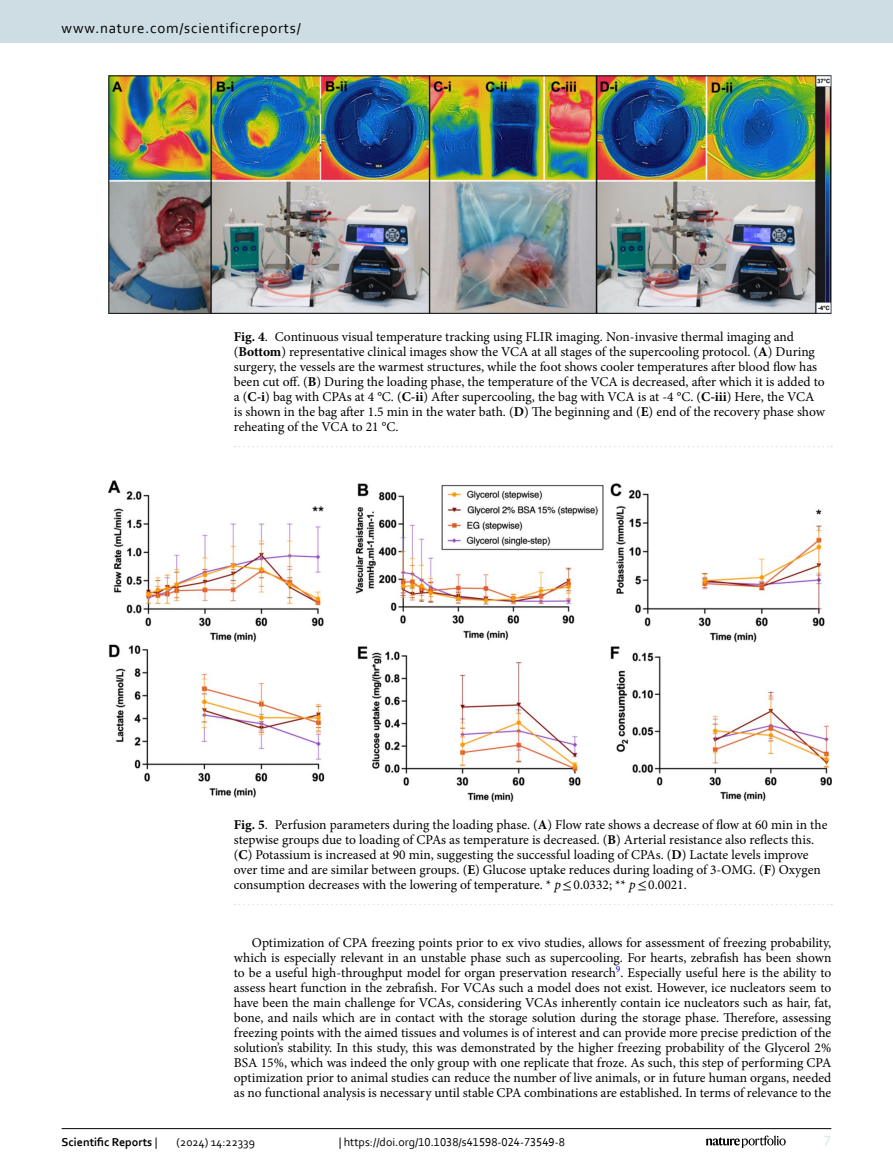
<style>
.page{position:relative;width:893px;height:1174px;background:#fff}
.page>*{position:absolute;margin:0;border:0;box-sizing:border-box;transform-origin:0 0}
.t1{font:15px "Corbel";letter-spacing:.05em;color:#000}
.t2{font:15px "Corbel";color:#d9e4eb}
.Body_Text_Indent{font:13.5px/15px "Minion Pro";letter-spacing:-.005em;color:#000;text-align:justify}
.Figure_Caption{font:13.5px/15px "Minion Pro";color:#000}
.t3{font:12px "Corbel";color:#000}
.t4{font:700 12px "Corbel";color:#000}
.s1{font-weight:700}
.s2{font-style:italic}
.s3{font-family:"STIX"}
.s4{font-weight:400}
</style>
<div class="page">
<img style="left:108px;top:481px;width:723px;height:320px">
<svg style="left:235px;top:903px;width:597px;height:2px"></svg>
<img style="left:108px;top:76px;width:723px;height:237px">
<svg style="left:235px;top:446px;width:597px;height:1px"></svg>
<hr style="left:62px;top:1128px;width:769px;height:1px;background:#000">
<svg style="left:706px;top:1135px;width:80px;height:12px"></svg>
<div style="left:0;top:0;width:893px;height:43px;background:#cedde4"></div>
<p class="t1" style="left:62px;top:18px;width:241px">www.nature.com/scientificreports/</p>
<p class="Figure_Caption" style="left:234px;top:329px;width:593px"><span class="s1">Fig. 4</span>. Continuous visual temperature tracking using FLIR imaging. Non-invasive thermal imaging and (<span class="s1">Bottom</span>) representative clinical images show the VCA at all stages of the supercooling protocol. (<span class="s1">A</span>) During surgery, the vessels are the warmest structures, while the foot shows cooler temperatures after blood flow has been cut off. (<span class="s1">B</span>) During the loading phase, the temperature of the VCA is decreased, after which it is added to a (<span class="s1">C-i</span>) bag with CPAs at 4 °C. (<span class="s1">C-ii</span>) After supercooling, the bag with VCA is at -4 °C. (<span class="s1">C-iii</span>) Here, the VCA is shown in the bag after 1.5 min in the water bath. (<span class="s1">D</span>) The beginning and (<span class="s1">E</span>) end of the recovery phase show reheating of the VCA to 21 °C.</p>
<p class="Figure_Caption" style="left:234px;top:817px;width:595px"><span class="s1">Fig. 5</span>. Perfusion parameters during the loading phase. (<span class="s1">A</span>) Flow rate shows a decrease of flow at 60 min in the stepwise groups due to loading of CPAs as temperature is decreased. (<span class="s1">B</span>) Arterial resistance also reflects this. (<span class="s1">C</span>) Potassium is increased at 90 min, suggesting the successful loading of CPAs. (<span class="s1">D</span>) Lactate levels improve over time and are similar between groups. (<span class="s1">E</span>) Glucose uptake reduces during loading of 3-OMG. (<span class="s1">F</span>) Oxygen consumption decreases with the lowering of temperature. * <span class="s2">p</span><span class="s3">≤</span>0.0332; ** <span class="s2">p</span><span class="s3">≤</span>0.0021.</p>
<p class="Body_Text_Indent" style="left:234px;top:935px;width:599px;text-indent:18px">Optimization of CPA freezing points prior to ex vivo studies, allows for assessment of freezing probability, which is especially relevant in an unstable phase such as supercooling. For hearts, zebrafish has been shown to be a useful high-throughput model for organ preservation research<sup>9</sup>. Especially useful here is the ability to assess heart function in the zebrafish. For VCAs such a model does not exist. However, ice nucleators seem to have been the main challenge for VCAs, considering VCAs inherently contain ice nucleators such as hair, fat, bone, and nails which are in contact with the storage solution during the storage phase. Therefore, assessing freezing points with the aimed tissues and volumes is of interest and can provide more precise prediction of the solution’s stability. In this study, this was demonstrated by the higher freezing probability of the Glycerol 2% BSA 15%, which was indeed the only group with one replicate that froze. As such, this step of performing CPA optimization prior to animal studies can reduce the number of live animals, or in future human organs, needed as no functional analysis is necessary until stable CPA combinations are established. In terms of relevance to the</p>
<p class="t4" style="left:62px;top:1134px;width:97px">Scientific Reports <span class="s4">|</span></p>
<p class="t3" style="left:177px;top:1134px;width:80px">(2024) 14:22339</p>
<p class="t3" style="left:339px;top:1134px;width:228px">| https://doi.org/10.1038/s41598-024-73549-8</p>
<p class="t2" style="left:824px;top:1132px;width:9px">7</p>
</div>
